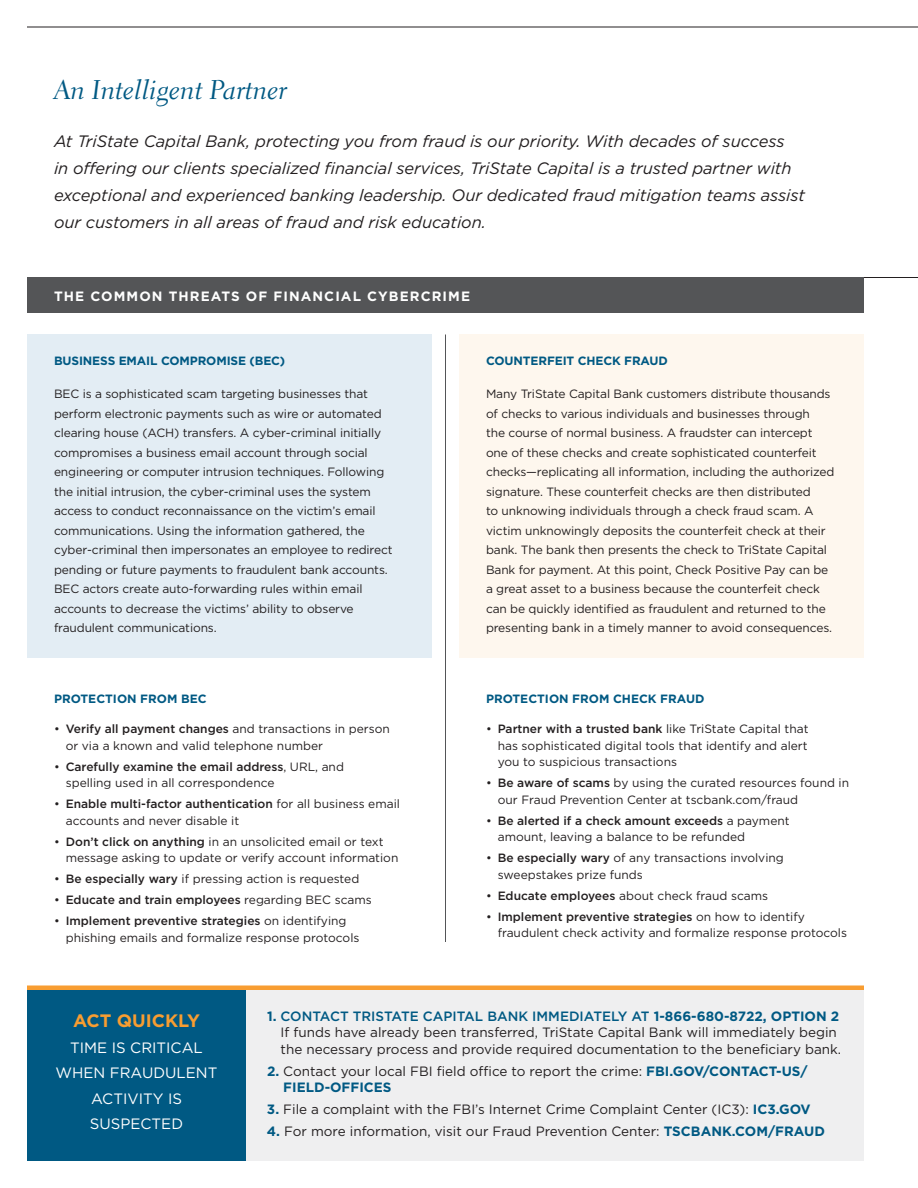
<style>
.page{position:relative;width:918px;height:1188px;background:#fff}
.page>*{position:absolute;margin:0;border:0;box-sizing:border-box;transform-origin:0 0}
.Text__Headline{font:27px "Electra LH Cursive";color:#005983}
.t1{font:700 18px "Gotham";color:#f89d31}
.Text__Body_Copy{font:italic 16.5px/27px "Gotham";letter-spacing:-.005em;color:#231f20}
.t2{font:15px/25.5px "Gotham";color:#fff;text-align:center}
.t3{font:13.5px/16.5px "Gotham";color:#231f20}
.Situation_Text{font:700 13.5px "Gotham";letter-spacing:.08em;color:#fff}
.Header_Text_Underlin{font:12px/19.5px "Gotham";letter-spacing:-.01em;color:#231f20}
.Header_Text_Underlin-2{font:700 12px "Gotham";letter-spacing:-.01em;color:#005983}
.t4{font:500 12px "Gotham";color:#231f20}
.s1{font-weight:500}
.s2{font-weight:400}
.s3{font-weight:700;color:#005983}
.s4{font-weight:500;color:#005983}
</style>
<div class="page">
<div style="left:246px;top:990px;width:618px;height:171px;background:#efeff0"></div>
<div style="left:27px;top:990px;width:219px;height:171px;background:#005983"></div>
<hr style="left:27px;top:27px;width:891px;height:1px;background:#231f20">
<hr style="left:27px;top:277px;width:891px;height:1px;background:#231f20">
<div style="left:27px;top:278px;width:837px;height:36px;background:#545557"></div>
<hr style="left:445px;top:334px;width:1px;height:608px;background:#545557">
<div style="left:27px;top:334px;width:405px;height:324px;background:#e3edf4"></div>
<div style="left:459px;top:334px;width:405px;height:324px;background:#fef7ee"></div>
<hr style="left:27px;top:986px;width:837px;height:4px;background:#f89d31">
<p class="Text__Headline" style="left:54px;top:73px;width:234px">An Intelligent Partner</p>
<p class="Text__Body_Copy" style="left:54px;top:127px;width:753px">At TriState Capital Bank, protecting you from fraud is our priority. With decades of success<br>in offering our clients specialized financial services, TriState Capital is a trusted partner with exceptional and experienced banking leadership. Our dedicated fraud mitigation teams assist our customers in all areas of fraud and risk education.</p>
<p class="Situation_Text" style="left:54px;top:289px;width:418px">THE COMMON THREATS OF FINANCIAL CYBERCRIME</p>
<p class="Header_Text_Underlin-2" style="left:54px;top:354px;width:233px">BUSINESS EMAIL COMPROMISE (BEC)</p>
<p class="Header_Text_Underlin" style="left:54px;top:384px;width:340px">BEC is a sophisticated scam targeting businesses that perform electronic payments such as wire or automated clearing house (ACH) transfers. A cyber-criminal initially compromises a business email account through social engineering or computer intrusion techniques. Following the initial intrusion, the cyber-criminal uses the system access to conduct reconnaissance on the victim’s email communications. Using the information gathered, the cyber-criminal then impersonates an employee to redirect pending or future payments to fraudulent bank accounts.<br>BEC actors create auto-forwarding rules within email accounts to decrease the victims’ ability to observe fraudulent communications.</p>
<p class="Header_Text_Underlin-2" style="left:486px;top:354px;width:183px">COUNTERFEIT CHECK FRAUD</p>
<p class="Header_Text_Underlin" style="left:486px;top:384px;width:350px">Many TriState Capital Bank customers distribute thousands of checks to various individuals and businesses through<br>the course of normal business. A fraudster can intercept one of these checks and create sophisticated counterfeit checks—replicating all information, including the authorized signature. These counterfeit checks are then distributed<br>to unknowing individuals through a check fraud scam. A victim unknowingly deposits the counterfeit check at their bank. The bank then presents the check to TriState Capital Bank for payment. At this point, Check Positive Pay can be a great asset to a business because the counterfeit check can be quickly identified as fraudulent and returned to the presenting bank in a timely manner to avoid consequences.</p>
<p class="Header_Text_Underlin-2" style="left:54px;top:692px;width:154px">PROTECTION FROM BEC</p>
<p class="Header_Text_Underlin" style="left:66px;top:720px;width:326px;line-height:16.5px;text-indent:-12px">• <span class="s1">Verify all payment changes</span> and transactions in person or via a known and valid telephone number</p>
<p class="Header_Text_Underlin" style="left:66px;top:758px;width:280px;line-height:16.5px;text-indent:-12px">• <span class="s1">Carefully examine the email address</span>, URL, and spelling used in all correspondence</p>
<p class="Header_Text_Underlin" style="left:66px;top:795px;width:336px;line-height:16.5px;text-indent:-12px">• <span class="s1">Enable multi-factor authentication</span> for all business email accounts and never disable it</p>
<p class="Header_Text_Underlin" style="left:66px;top:833px;width:334px;line-height:16.5px;text-indent:-12px">• <span class="s1">Don’t click on anything</span> in an unsolicited email or text message asking to update or verify account information</p>
<p class="Header_Text_Underlin" style="left:54px;top:869px;width:307px">• <span class="s1">Be especially wary</span> if pressing action is requested</p>
<p class="t4" style="left:54px;top:893px;width:319px"><span class="s2">•</span> Educate and train employees <span class="s2">regarding BEC scams</span></p>
<p class="Header_Text_Underlin" style="left:66px;top:912px;width:295px;line-height:16.5px;text-indent:-12px">• <span class="s1">Implement preventive strategies</span> on identifying phishing emails and formalize response protocols</p>
<p class="Header_Text_Underlin-2" style="left:486px;top:692px;width:220px">PROTECTION FROM CHECK FRAUD</p>
<p class="Header_Text_Underlin" style="left:498px;top:720px;width:312px;line-height:16.5px;text-align:justify;text-indent:-12px">• <span class="s1">Partner with a trusted bank</span> like TriState Capital that has sophisticated digital tools that identify and alert you to suspicious transactions</p>
<p class="Header_Text_Underlin" style="left:498px;top:774px;width:353px;line-height:16.5px;text-indent:-12px">• <span class="s1">Be aware of scams</span> by using the curated resources found in our Fraud Prevention Center at tscbank.com/fraud</p>
<p class="Header_Text_Underlin" style="left:498px;top:812px;width:294px;line-height:16.5px;text-indent:-12px">• <span class="s1">Be alerted if a check amount exceeds</span> a payment amount, leaving a balance to be refunded</p>
<p class="Header_Text_Underlin" style="left:498px;top:849px;width:288px;line-height:16.5px;text-indent:-12px">• <span class="s1">Be especially wary</span> of any transactions involving sweepstakes prize funds</p>
<p class="Header_Text_Underlin" style="left:486px;top:885px;width:284px">• <span class="s1">Educate employees</span> about check fraud scams</p>
<p class="Header_Text_Underlin" style="left:498px;top:908px;width:351px;line-height:16.5px;text-indent:-12px">• <span class="s1">Implement preventive strategies</span> on how to identify fraudulent check activity and formalize response protocols</p>
<p class="t1" style="left:73px;top:1011px;width:128px">ACT QUICKLY</p>
<p class="t2" style="left:56px;top:1035px;width:163px">TIME IS CRITICAL<br>WHEN FRAUDULENT<br>ACTIVITY IS<br>SUSPECTED</p>
<p class="t3" style="left:281px;top:1008px;width:562px;text-indent:-14px"><span class="s3">1.</span> <span class="s4">CONTACT TRISTATE CAPITAL BANK IMMEDIATELY AT</span> <span class="s3">1-866-680-8722, OPTION 2<br></span>If funds have already been transferred, TriState Capital Bank will immediately begin the necessary process and provide required documentation to the beneficiary bank.</p>
<p class="t3" style="left:283px;top:1062px;width:526px;text-indent:-16px"><span class="s3">2.</span> Contact your local FBI field office to report the crime: <span class="s3">FBI.GOV/CONTACT-US/<br>FIELD-OFFICES</span></p>
<p class="t3" style="left:267px;top:1101px;width:545px"><span class="s3">3.</span> File a complaint with the FBI’s Internet Crime Complaint Center (IC3): <span class="s3">IC3.GOV</span></p>
<p class="t3" style="left:267px;top:1122px;width:559px"><span class="s3">4.</span> For more information, visit our Fraud Prevention Center: <span class="s3">TSCBANK.COM/FRAUD</span></p>
</div>
